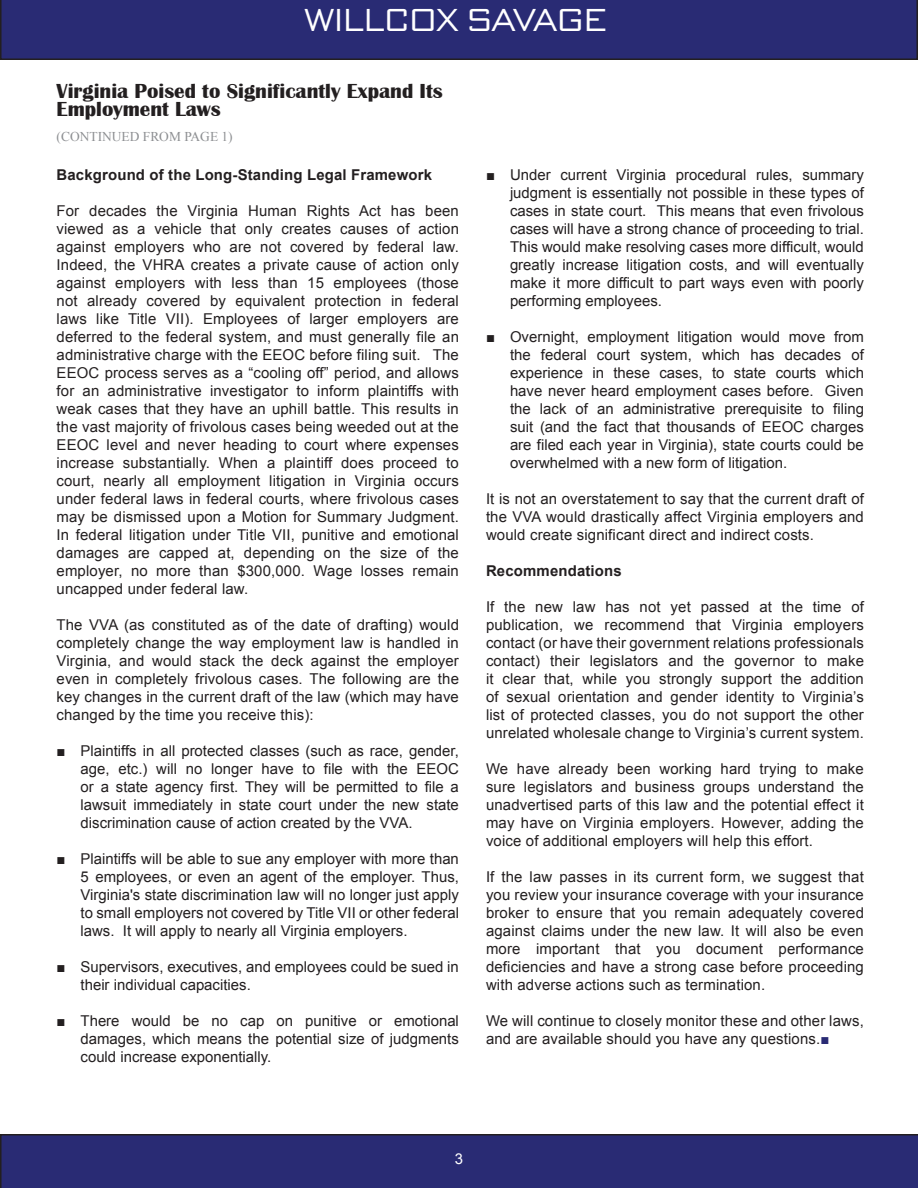
<style>
.page{position:relative;width:918px;height:1188px;background:#fff}
.page>*{position:absolute;margin:0;border:0;box-sizing:border-box;transform-origin:0 0}
.t1{font:300 31.35px "Bank Gothic";color:#fff}
.t2{font:700 20.85px/18px "Britannic";color:#231f20}
.t3{font:15px/18px "Arial";letter-spacing:.01em;color:#231f20;text-align:justify}
.t4{font:700 15px "Arial";letter-spacing:.01em;color:#231f20}
.t5{font:15px "Arial";color:#fff}
.t6{font:13.5px "Times New Roman";color:#8d8f92}
.s1{color:#292b74}
</style>
<div class="page">
<div style="left:0;top:1134px;width:918px;height:54px;background:#292b74"></div>
<div style="left:0;top:0;width:918px;height:60px;background:#292b74"></div>
<h1 class="t1" style="left:304px;top:3px;width:304px">WILLCOX SAVAGE</h1>
<h2 class="t2" style="left:57px;top:82px;width:388px">Virginia Poised to Significantly Expand Its<br>Employment Laws</h2>
<p class="t6" style="left:57px;top:127px;width:178px">(CONTINUED FROM PAGE 1)</p>
<p class="t4" style="left:57px;top:165px;width:377px">Background of the Long-Standing Legal Framework</p>
<p class="t3" style="left:57px;top:202px;width:404px">For decades the Virginia Human Rights Act has been viewed as a vehicle that only creates causes of action against employers who are not covered by federal law.<br>Indeed, the VHRA creates a private cause of action only against employers with less than 15 employees (those not already covered by equivalent protection in federal laws like Title VII). Employees of larger employers are deferred to the federal system, and must generally file an administrative charge with the EEOC before filing suit. The EEOC process serves as a “cooling off” period, and allows for an administrative investigator to inform plaintiffs with weak cases that they have an uphill battle. This results in the vast majority of frivolous cases being weeded out at the EEOC level and never heading to court where expenses increase substantially. When a plaintiff does proceed to court, nearly all employment litigation in Virginia occurs under federal laws in federal courts, where frivolous cases may be dismissed upon a Motion for Summary Judgment.<br>In federal litigation under Title VII, punitive and emotional damages are capped at, depending on the size of the employer, no more than $300,000. Wage losses remain uncapped under federal law.</p>
<p class="t3" style="left:57px;top:616px;width:404px">The VVA (as constituted as of the date of drafting) would completely change the way employment law is handled in Virginia, and would stack the deck against the employer even in completely frivolous cases. The following are the key changes in the current draft of the law (which may have changed by the time you receive this):</p>
<p class="t3" style="left:81px;top:742px;width:380px;text-indent:-24px">■ Plaintiffs in all protected classes (such as race, gender, age, etc.) will no longer have to file with the EEOC or a state agency first. They will be permitted to file a lawsuit immediately in state court under the new state discrimination cause of action created by the VVA.</p>
<p class="t3" style="left:81px;top:850px;width:380px;text-indent:-24px">■ Plaintiffs will be able to sue any employer with more than 5 employees, or even an agent of the employer. Thus, Virginia's state discrimination law will no longer just apply to small employers not covered by Title VII or other federal laws. It will apply to nearly all Virginia employers.</p>
<p class="t3" style="left:81px;top:958px;width:380px;text-indent:-24px">■ Supervisors, executives, and employees could be sued in their individual capacities.</p>
<p class="t3" style="left:81px;top:1012px;width:380px;text-indent:-24px">■ There would be no cap on punitive or emotional damages, which means the potential size of judgments could increase exponentially.</p>
<p class="t3" style="left:510px;top:166px;width:355px;text-indent:-24px">■ Under current Virginia procedural rules, summary judgment is essentially not possible in these types of cases in state court. This means that even frivolous cases will have a strong chance of proceeding to trial.<br>This would make resolving cases more difficult, would greatly increase litigation costs, and will eventually make it more difficult to part ways even with poorly performing employees.</p>
<p class="t3" style="left:510px;top:328px;width:356px;text-indent:-24px">■ Overnight, employment litigation would move from the federal court system, which has decades of experience in these cases, to state courts which have never heard employment cases before. Given the lack of an administrative prerequisite to filing suit (and the fact that thousands of EEOC charges are filed each year in Virginia), state courts could be overwhelmed with a new form of litigation.</p>
<p class="t3" style="left:486px;top:490px;width:379px">It is not an overstatement to say that the current draft of the VVA would drastically affect Virginia employers and would create significant direct and indirect costs.</p>
<p class="t4" style="left:486px;top:561px;width:137px">Recommendations</p>
<p class="t3" style="left:486px;top:598px;width:380px">If the new law has not yet passed at the time of publication, we recommend that Virginia employers contact (or have their government relations professionals contact) their legislators and the governor to make it clear that, while you strongly support the addition of sexual orientation and gender identity to Virginia’s list of protected classes, you do not support the other unrelated wholesale change to Virginia’s current system.</p>
<p class="t3" style="left:486px;top:760px;width:379px">We have already been working hard trying to make sure legislators and business groups understand the unadvertised parts of this law and the potential effect it may have on Virginia employers. However, adding the voice of additional employers will help this effort.</p>
<p class="t3" style="left:486px;top:868px;width:379px">If the law passes in its current form, we suggest that you review your insurance coverage with your insurance broker to ensure that you remain adequately covered against claims under the new law. It will also be even more important that you document performance deficiencies and have a strong case before proceeding with adverse actions such as termination.</p>
<p class="t3" style="left:486px;top:1012px;width:379px">We will continue to closely monitor these and other laws, and are available should you have any questions.<span class="s1">■</span></p>
<p class="t5" style="left:455px;top:1149px;width:10px">3</p>
</div>
